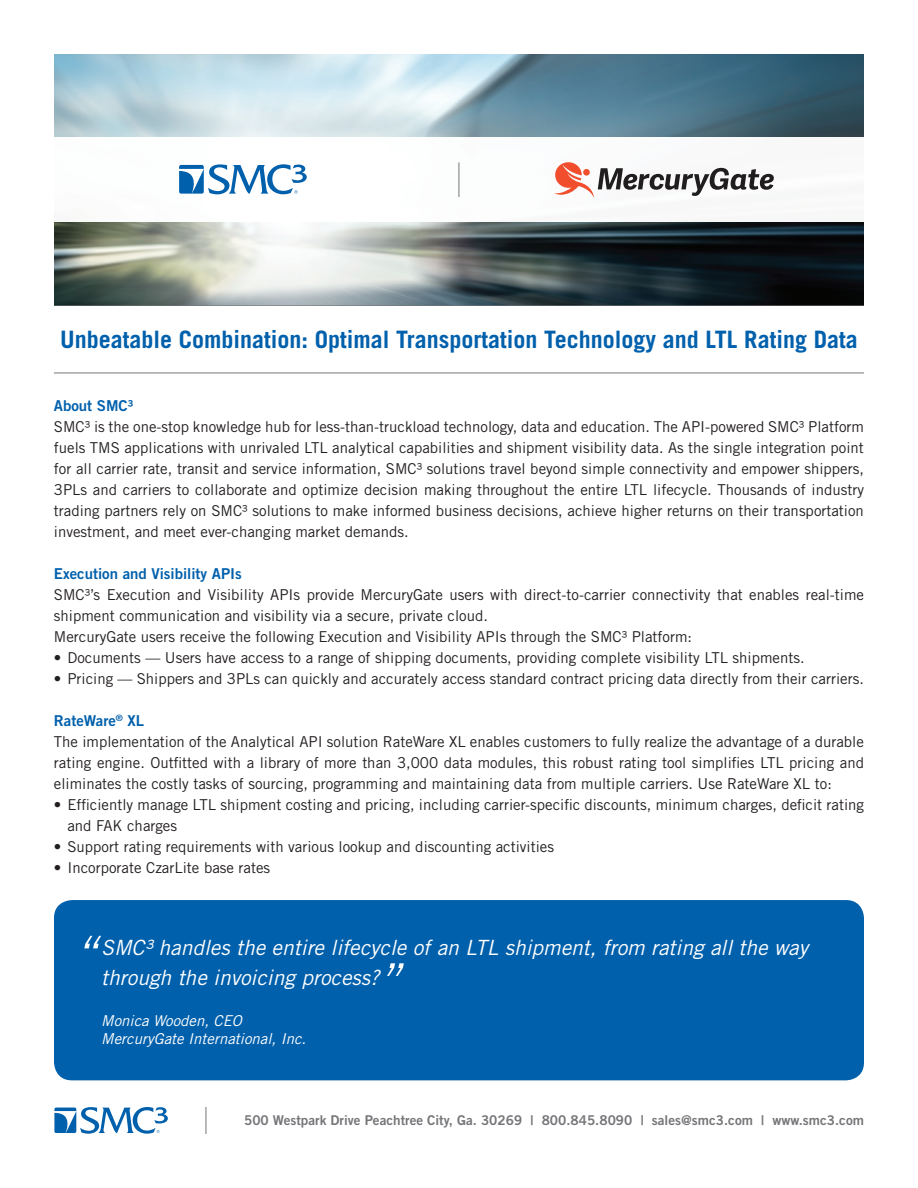
<style>
.page{position:relative;width:918px;height:1188px;background:#fff}
.page>*{position:absolute;margin:0;border:0;box-sizing:border-box;transform-origin:0 0}
.t1{font:italic 300 52.5px "Trade Gothic LT Std";color:#fff}
.t2{font:700 24px "Trade Gothic LT Std";color:#0160ac}
.t3{font:italic 21px/30px "Trade Gothic LT Std";color:#fff}
.t4{font:15px/21px "Trade Gothic LT Std";color:#231f20;text-align:justify}
.t5{font:15px "Trade Gothic LT Std Bd 2";color:#0160ac}
.t6{font:italic 15px/18px "Trade Gothic LT Std";color:#fff}
.t7{font:13.5px "Trade Gothic LT Std Bd 2";color:#757679}
</style>
<div class="page">
<div style="left:54px;top:900px;width:810px;height:180px;background:#0160ac;border-radius:18px"></div>
<svg style="left:54px;top:1107px;width:114px;height:27px"></svg>
<svg style="left:206px;top:1107px;width:1px;height:27px"></svg>
<img style="left:54px;top:54px;width:810px;height:251px">
<img style="left:54px;top:138px;width:810px;height:84px">
<svg style="left:554px;top:162px;width:220px;height:36px"></svg>
<svg style="left:179px;top:164px;width:128px;height:30px"></svg>
<hr style="left:459px;top:162px;width:1px;height:35px;background:#757679">
<hr style="left:54px;top:373px;width:810px;height:1px;background:#757679">
<h2 class="t2" style="left:60px;top:325px;width:799px">Unbeatable Combination: Optimal Transportation Technology and LTL Rating Data</h2>
<p class="t5" style="left:54px;top:396px;width:81px">About SMC³</p>
<p class="t4" style="left:54px;top:416px;width:812px">SMC³ is the one-stop knowledge hub for less-than-truckload technology, data and education. The API-powered SMC³ Platform fuels TMS applications with unrivaled LTL analytical capabilities and shipment visibility data. As the single integration point for all carrier rate, transit and service information, SMC³ solutions travel beyond simple connectivity and empower shippers, 3PLs and carriers to collaborate and optimize decision making throughout the entire LTL lifecycle. Thousands of industry trading partners rely on SMC³ solutions to make informed business decisions, achieve higher returns on their transportation investment, and meet ever-changing market demands.</p>
<p class="t5" style="left:54px;top:564px;width:189px">Execution and Visibility APIs</p>
<p class="t4" style="left:54px;top:584px;width:812px;text-align:left">SMC³’s Execution and Visibility APIs provide MercuryGate users with direct-to-carrier connectivity that enables real-time shipment communication and visibility via a secure, private cloud.<br>MercuryGate users receive the following Execution and Visibility APIs through the SMC³ Platform:</p>
<p class="t4" style="left:54px;top:647px;width:752px">• Documents — Users have access to a range of shipping documents, providing complete visibility LTL shipments.</p>
<p class="t4" style="left:54px;top:668px;width:812px">• Pricing — Shippers and 3PLs can quickly and accurately access standard contract pricing data directly from their carriers.</p>
<p class="t5" style="left:54px;top:711px;width:92px">RateWare<sup>®</sup> XL</p>
<p class="t4" style="left:54px;top:731px;width:812px">The implementation of the Analytical API solution RateWare XL enables customers to fully realize the advantage of a durable rating engine. Outfitted with a library of more than 3,000 data modules, this robust rating tool simplifies LTL pricing and eliminates the costly tasks of sourcing, programming and maintaining data from multiple carriers. Use RateWare XL to:</p>
<p class="t4" style="left:67px;top:794px;width:798px;text-indent:-14px">• Efficiently manage LTL shipment costing and pricing, including carrier-specific discounts, minimum charges, deficit rating and FAK charges</p>
<p class="t4" style="left:54px;top:836px;width:502px">• Support rating requirements with various lookup and discounting activities</p>
<p class="t4" style="left:54px;top:857px;width:218px">• Incorporate CzarLite base rates</p>
<h1 class="t1" style="left:74px;top:924px;width:25px">“</h1>
<h3 class="t3" style="left:101px;top:933px;width:708px">SMC³ handles the entire lifecycle of an LTL shipment, from rating all the way through the invoicing process?</h3>
<p class="t6" style="left:101px;top:1012px;width:206px">Monica Wooden, CEO<br>MercuryGate International, Inc.</p>
<h1 class="t1" style="left:377px;top:951px;width:25px">”</h1>
<p class="t7" style="left:244px;top:1112px;width:621px">500 Westpark Drive Peachtree City, Ga. 30269 | 800.845.8090 | sales@smc3.com | www.smc3.com</p>
</div>
